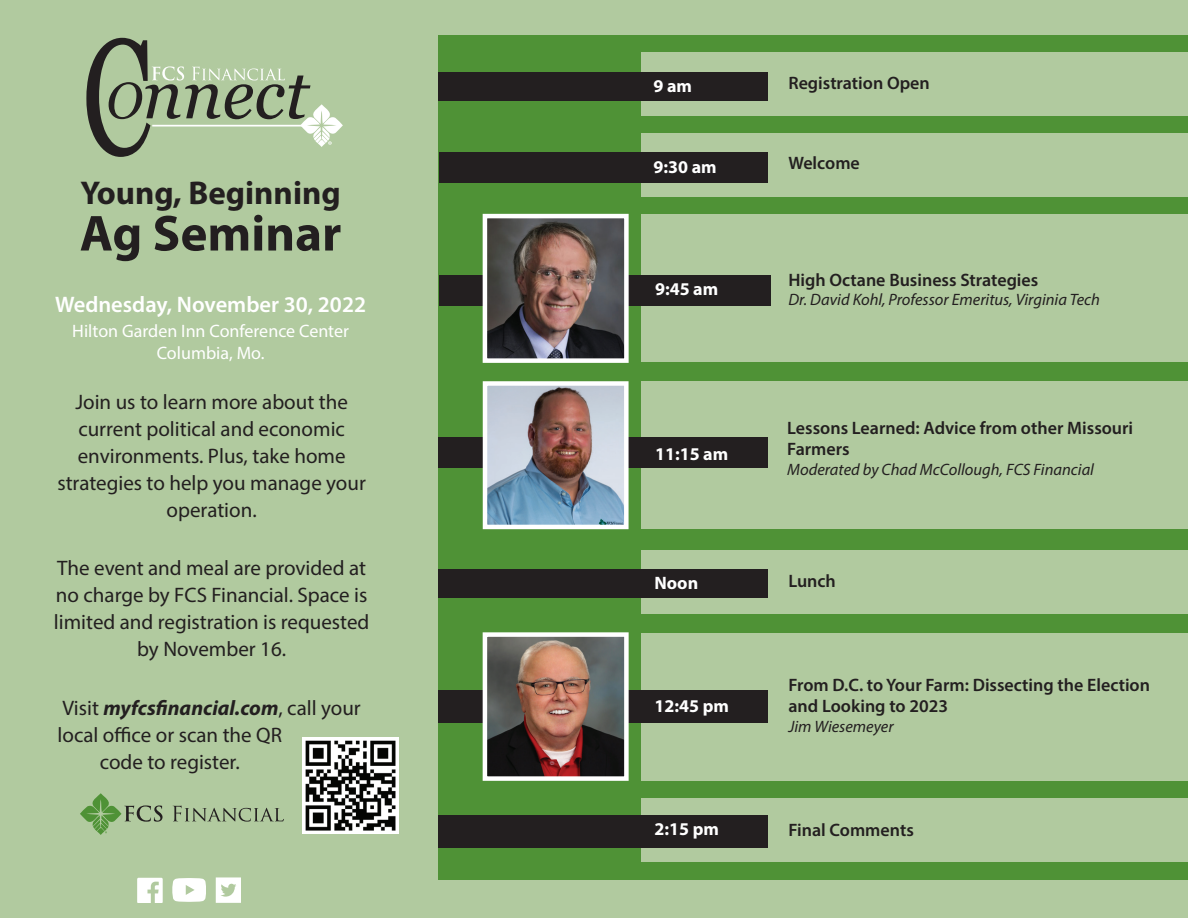
<style>
.page{position:relative;width:1188px;height:918px;background:#b1ca9f}
.page>*{position:absolute;margin:0;border:0;box-sizing:border-box;transform-origin:0 0}
.t1{font:700 51px "Myriad Pro";color:#231f20}
.t2{font:700 33px "Myriad Pro";color:#231f20}
.t3{font:600 22.5px "Myriad Pro";color:#fff}
.t4{font:21px/27px "Myriad Pro";color:#231f20;text-align:center}
.t5{font:italic 700 21px "Myriad Pro";color:#231f20}
.t6{font:600 18px/21.6px "Myriad Pro";color:#231f20}
.t7{font:18px/21.6px "Myriad Pro";color:#fff;text-align:center}
.t8{font:700 18px "Myriad Pro";color:#fff}
.t9{font:italic 16.5px "Myriad Pro";color:#231f20}
.s1{font-weight:400;font-style:normal}
</style>
<div class="page">
<div style="left:438px;top:36px;width:750px;height:882px;background:#4f9236"></div>
<div style="left:642px;top:633px;width:546px;height:148px;background:#b1ca9f"></div>
<div style="left:642px;top:798px;width:546px;height:64px;background:#b1ca9f"></div>
<div style="left:642px;top:550px;width:546px;height:63px;background:#b1ca9f"></div>
<div style="left:642px;top:214px;width:546px;height:148px;background:#b1ca9f"></div>
<div style="left:642px;top:381px;width:546px;height:148px;background:#b1ca9f"></div>
<div style="left:642px;top:133px;width:546px;height:64px;background:#b1ca9f"></div>
<div style="left:642px;top:52px;width:546px;height:64px;background:#b1ca9f"></div>
<div style="left:438px;top:72px;width:330px;height:28px;background:#231f20"></div>
<div style="left:440px;top:152px;width:328px;height:31px;background:#231f20"></div>
<div style="left:438px;top:437px;width:330px;height:31px;background:#231f20"></div>
<div style="left:438px;top:569px;width:330px;height:28px;background:#231f20"></div>
<div style="left:438px;top:690px;width:330px;height:33px;background:#231f20"></div>
<div style="left:438px;top:815px;width:330px;height:33px;background:#231f20"></div>
<img style="left:488px;top:386px;width:136px;height:138px">
<div style="left:483px;top:381px;width:146px;height:148px;border:4px solid #fff"></div>
<img style="left:302px;top:738px;width:97px;height:96px">
<svg style="left:86px;top:38px;width:257px;height:119px"></svg>
<hr style="left:152px;top:125px;width:155px;height:2px;background:#fff">
<svg style="left:173px;top:806px;width:111px;height:16px"></svg>
<svg style="left:80px;top:793px;width:83px;height:42px"></svg>
<img style="left:488px;top:637px;width:136px;height:139px">
<div style="left:483px;top:632px;width:146px;height:149px;border:4px solid #fff"></div>
<div style="left:440px;top:275px;width:331px;height:31px;background:#231f20"></div>
<img style="left:488px;top:219px;width:136px;height:139px">
<div style="left:483px;top:214px;width:146px;height:149px;border:4px solid #fff"></div>
<div style="left:404px;top:880px;width:784px;height:38px;background:#b1ca9f"></div>
<svg style="left:137px;top:878px;width:26px;height:25px"></svg>
<svg style="left:216px;top:878px;width:25px;height:25px"></svg>
<svg style="left:172px;top:878px;width:34px;height:24px"></svg>
<h2 class="t2" style="left:81px;top:171px;width:262px">Young, Beginning</h2>
<h1 class="t1" style="left:80px;top:200px;width:263px">Ag Seminar</h1>
<p class="t3" style="left:55px;top:290px;width:313px">Wednesday, November 30, 2022</p>
<p class="t7" style="left:72px;top:320px;width:278px">Hilton Garden Inn Conference Center<br>Columbia, Mo.</p>
<p class="t4" style="left:57px;top:388px;width:310px">Join us to learn more about the current political and economic environments. Plus, take home strategies to help you manage your operation.</p>
<p class="t4" style="left:54px;top:555px;width:317px">The event and meal are provided at no charge by FCS Financial. Space is limited and registration is requested by November 16.</p>
<p class="t5" style="left:62px;top:694px;width:300px"><span class="s1">Visit</span> myfcsfinancial.com<span class="s1">, call your</span></p>
<p class="t4" style="left:58px;top:721px;width:226px">local office or scan the QR</p>
<p class="t4" style="left:100px;top:748px;width:141px">code to register.</p>
<p class="t8" style="left:653px;top:75px;width:40px">9 am</p>
<p class="t8" style="left:653px;top:156px;width:65px">9:30 am</p>
<p class="t8" style="left:655px;top:277px;width:65px">9:45 am</p>
<p class="t8" style="left:655px;top:442px;width:75px">11:15 am</p>
<p class="t8" style="left:654px;top:571px;width:45px">Noon</p>
<p class="t8" style="left:654px;top:694px;width:76px">12:45 pm</p>
<p class="t8" style="left:654px;top:818px;width:66px">2:15 pm</p>
<p class="t6" style="left:788px;top:72px;width:143px">Registration Open</p>
<p class="t6" style="left:788px;top:152px;width:73px">Welcome</p>
<p class="t6" style="left:788px;top:268px;width:251px">High Octane Business Strategies</p>
<p class="t9" style="left:788px;top:290px;width:313px">Dr. David Kohl, Professor Emeritus, Virginia Tech</p>
<p class="t6" style="left:787px;top:416px;width:347px">Lessons Learned: Advice from other Missouri<br>Farmers</p>
<p class="t9" style="left:787px;top:459px;width:308px">Moderated by Chad McCollough, FCS Financial</p>
<p class="t6" style="left:788px;top:570px;width:49px">Lunch</p>
<p class="t6" style="left:788px;top:673px;width:363px">From D.C. to Your Farm: Dissecting the Election and Looking to 2023</p>
<p class="t9" style="left:788px;top:716px;width:107px">Jim Wiesemeyer</p>
<p class="t6" style="left:788px;top:819px;width:127px">Final Comments</p>
</div>
